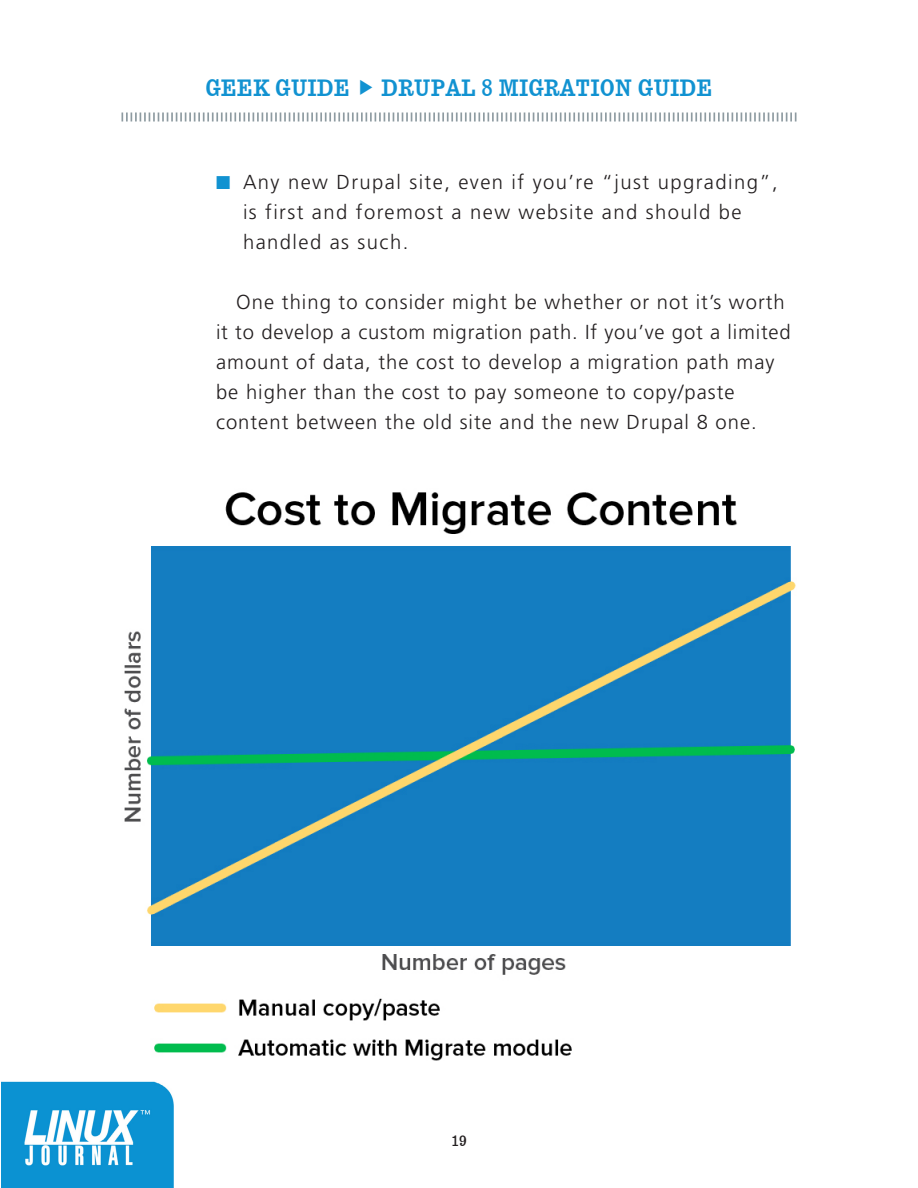
<style>
.page{position:relative;width:918px;height:1188px;background:#fff}
.page>*{position:absolute;margin:0;border:0;box-sizing:border-box;transform-origin:0 0}
.t1{font:24px "Egyptian 710 BT Regular A";color:#1192d1;scale:.93 1}
.b{font:300 20.25px/30px "Frutiger";letter-spacing:.05em;color:#231f20}
.bb{font:300 20.25px/30px "Frutiger";letter-spacing:.07em;color:#231f20}
.t2{font:15px "Egyptian 710 BT Regular A";color:#231f20}
.s1{color:#1192d1}
</style>
<div class="page">
<svg style="left:121px;top:112px;width:675px;height:10px"></svg>
<img style="left:1px;top:1081px;width:173px;height:107px">
<img style="left:124px;top:492px;width:672px;height:569px">
<p class="t1" style="left:206px;top:72px;width:157px">GEEK GUIDE</p>
<p class="t1" style="left:381px;top:72px;width:358px">DRUPAL 8 MIGRATION GUIDE</p>
<p class="bb" style="left:243px;top:167px;width:536px;text-indent:-27px"><span class="s1">■</span> Any new Drupal site, even if you’re “just upgrading”, is first and foremost a new website and should be handled as such.</p>
<p class="b" style="left:216px;top:287px;width:576px;text-indent:20px">One thing to consider might be whether or not it’s worth it to develop a custom migration path. If you’ve got a limited amount of data, the cost to develop a migration path may be higher than the cost to pay someone to copy/paste content between the old site and the new Drupal 8 one.</p>
<p class="t2" style="left:451px;top:1132px;width:17px">19</p>
</div>
